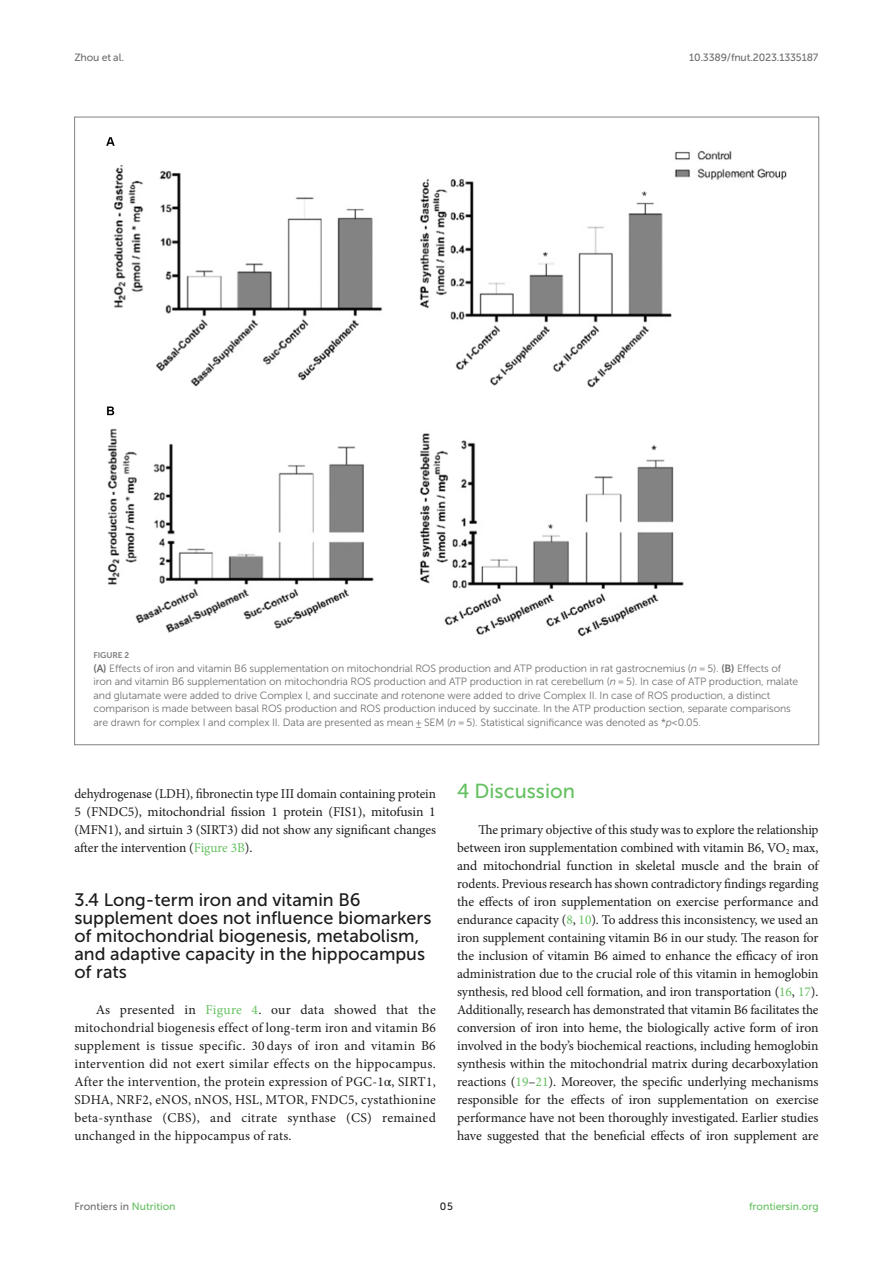
<style>
.page{position:relative;width:893px;height:1263px;background:#fff}
.page>*{position:absolute;margin:0;border:0;box-sizing:border-box;transform-origin:0 0}
.HEAD_1{font:20.25px "Museo Sans 500";color:#65c161}
.HEAD_2{font:18px/18px "Museo Sans 500";color:#1b1c1b}
.TEXT_FLUSH{font:13.5px/18px "Minion Pro";letter-spacing:-.005em;color:#1b1c1b;text-align:justify}
.FIG_LEG{font:10.5px/13.5px "Museo Sans 300";letter-spacing:-.01em;color:#706f70}
.t1{font:10.5px "Museo Sans 500";letter-spacing:-.015em;color:#706f70}
.t2{font:10.5px "Museo Sans 500";color:#65c161}
.t3{font:10.5px "Museo Sans 500";color:#1b1c1b}
.FIG_HD{font:8.25px "Museo Sans 700";letter-spacing:-.01em;color:#7e7f7f}
.s1{font-family:"Museo Sans 700"}
.s2{font-style:italic}
.s3{color:#65c161}
.s4{font-family:"STIX General"}
</style>
<div class="page">
<img style="left:106px;top:137px;width:681px;height:500px">
<p class="t1" style="left:74px;top:51px;width:51px">Zhou et al.</p>
<p class="t1" style="left:689px;top:51px;width:131px">10.3389/fnut.2023.1335187</p>
<p class="FIG_HD" style="left:94px;top:651px;width:37px">FIGURE 2</p>
<p class="FIG_LEG" style="left:94px;top:661px;width:706px"><span class="s1">(A)</span> Effects of iron and vitamin B6 supplementation on mitochondrial ROS production and ATP production in rat gastrocnemius (<span class="s2">n</span> = 5). <span class="s1">(B)</span> Effects of iron and vitamin B6 supplementation on mitochondria ROS production and ATP production in rat cerebellum (<span class="s2">n</span> = 5). In case of ATP production, malate and glutamate were added to drive Complex I, and succinate and rotenone were added to drive Complex II. In case of ROS production, a distinct comparison is made between basal ROS production and ROS production induced by succinate. In the ATP production section, separate comparisons are drawn for complex I and complex II. Data are presented as mean ± SEM (<span class="s2">n</span> = 5). Statistical significance was denoted as *<span class="s2">p</span>&lt;0.05.</p>
<p class="TEXT_FLUSH" style="left:74px;top:785px;width:363px">dehydrogenase (LDH), fibronectin type III domain containing protein 5 (FNDC5), mitochondrial fission 1 protein (FIS1), mitofusin 1 (MFN1), and sirtuin 3 (SIRT3) did not show any significant changes after the intervention (<span class="s3">Figure 3B</span>).</p>
<p class="HEAD_2" style="left:74px;top:891px;width:358px">3.4 Long-term iron and vitamin B6 supplement does not influence biomarkers of mitochondrial biogenesis, metabolism, and adaptive capacity in the hippocampus of rats</p>
<p class="TEXT_FLUSH" style="left:74px;top:1001px;width:363px;text-indent:21px">As presented in <span class="s3">Figure 4</span>. our data showed that the mitochondrial biogenesis effect of long-term iron and vitamin B6 supplement is tissue specific. 30 days of iron and vitamin B6 intervention did not exert similar effects on the hippocampus.<br>After the intervention, the protein expression of PGC-1<span class="s4">α</span>, SIRT1, SDHA, NRF2, eNOS, nNOS, HSL, MTOR, FNDC5, cystathionine beta-synthase (CBS), and citrate synthase (CS) remained unchanged in the hippocampus of rats.</p>
<p class="HEAD_1" style="left:457px;top:780px;width:119px">4 Discussion</p>
<p class="TEXT_FLUSH" style="left:457px;top:821px;width:363px;text-indent:21px">The primary objective of this study was to explore the relationship between iron supplementation combined with vitamin B6, VO<sub>2</sub> max, and mitochondrial function in skeletal muscle and the brain of rodents. Previous research has shown contradictory findings regarding the effects of iron supplementation on exercise performance and endurance capacity (<span class="s3">8</span>, <span class="s3">10</span>). To address this inconsistency, we used an iron supplement containing vitamin B6 in our study. The reason for the inclusion of vitamin B6 aimed to enhance the efficacy of iron administration due to the crucial role of this vitamin in hemoglobin synthesis, red blood cell formation, and iron transportation (<span class="s3">16</span>, <span class="s3">17</span>).<br>Additionally, research has demonstrated that vitamin B6 facilitates the conversion of iron into heme, the biologically active form of iron involved in the body’s biochemical reactions, including hemoglobin synthesis within the mitochondrial matrix during decarboxylation reactions (<span class="s3">19</span>–<span class="s3">21</span>). Moreover, the specific underlying mechanisms responsible for the effects of iron supplementation on exercise performance have not been thoroughly investigated. Earlier studies have suggested that the beneficial effects of iron supplement are</p>
<p class="t1" style="left:74px;top:1200px;width:103px">Frontiers in <span class="s3">Nutrition</span></p>
<p class="t3" style="left:440px;top:1200px;width:14px">05</p>
<p class="t2" style="left:749px;top:1200px;width:71px">frontiersin.org</p>
</div>
